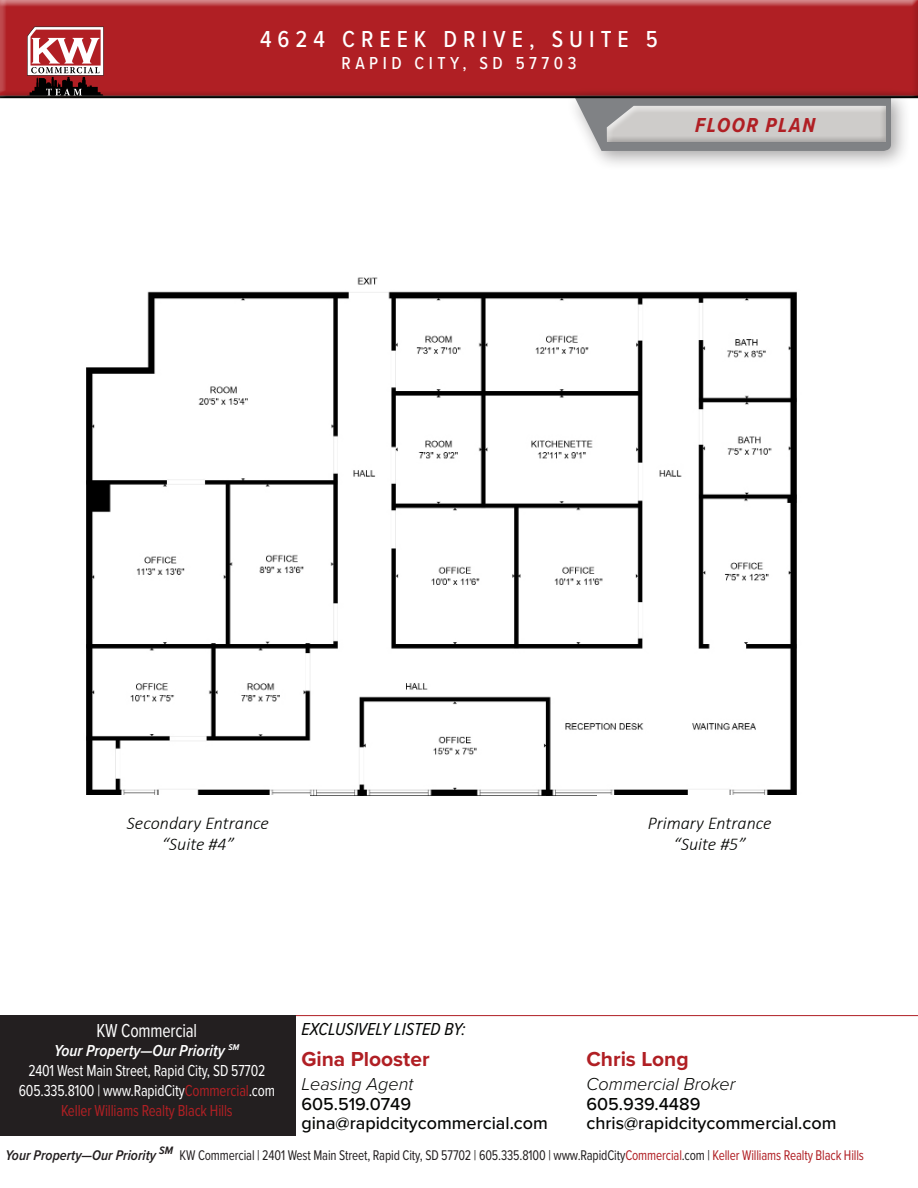
<style>
.page{position:relative;width:918px;height:1188px;background:#fff}
.page>*{position:absolute;margin:0;border:0;box-sizing:border-box;transform-origin:0 0}
.t1{font:500 24px "Proxima Nova Cond";letter-spacing:.25em;color:#fff}
.t2{font:700 21px "Proxima Nova";color:#b01f24}
.t3{font:italic 700 21px "Proxima Nova Cond";letter-spacing:.075em;color:#b01f24}
.t4{font:19.5px "Proxima Nova Cond";letter-spacing:-.01em;color:#fff;scale:.9 1}
.t5{font:500 18px "Proxima Nova";color:#040503}
.t6{font:italic 300 18px "Calibri";color:#040503}
.t7{font:italic 300 18px "Proxima Nova";color:#040503}
.t8{font:italic 18px "Proxima Nova Cond";color:#040503}
.t9{font:500 18px "Proxima Nova Cond";letter-spacing:.25em;color:#fff}
.t10{font:16.5px "Proxima Nova Cond";letter-spacing:-.01em;color:#fff;scale:.9 1}
.t11{font:16.5px "Proxima Nova Cond";letter-spacing:-.01em;color:#b01f24;scale:.9 1}
.t12{font:italic 600 16.5px "Proxima Nova Cond";color:#fff}
.t13{font:14.55px "Proxima Nova Cond";letter-spacing:-.01em;color:#231f20;scale:.9 1}
.s1{color:#b01f24}
.s2{font-weight:600;font-style:italic}
</style>
<div class="page">
<div style="left:0;top:0;width:918px;height:99px;background:#231f20;opacity:.75"></div>
<svg style="left:27px;top:27px;width:77px;height:68px"></svg>
<div style="left:566px;top:86px;width:345px;height:85px;background:#231f20;opacity:.4"></div>
<hr style="left:0;top:1015px;width:918px;height:1px;background:#b01f24">
<div style="left:0;top:1015px;width:295px;height:120px;background:#231f20"></div>
<svg style="left:575px;top:101px;width:316px;height:50px;background:#8f9093"></svg>
<div style="left:606px;top:105px;width:280px;height:35px;background:#fff;opacity:.75"></div>
<div style="left:606px;top:106px;width:280px;height:36px;background:#231f20;opacity:.75"></div>
<img style="left:86px;top:277px;width:711px;height:519px">
<div style="left:86px;top:795px;width:224px;height:70px;background:#fff"></div>
<div style="left:597px;top:795px;width:225px;height:70px;background:#fff"></div>
<div style="left:0;top:95px;width:918px;height:6px;background:#231f20;opacity:.75"></div>
<p class="t1" style="left:260px;top:21px;width:399px">4624 CREEK DRIVE, SUITE 5</p>
<p class="t9" style="left:342px;top:50px;width:236px">RAPID CITY, SD 57703</p>
<h2 class="t3" style="left:695px;top:110px;width:121px">FLOOR PLAN</h2>
<p class="t6" style="left:127px;top:812px;width:144px">Secondary Entrance</p>
<p class="t6" style="left:162px;top:833px;width:74px">“Suite #4”</p>
<p class="t6" style="left:648px;top:812px;width:126px">Primary Entrance</p>
<p class="t6" style="left:674px;top:833px;width:74px">“Suite #5”</p>
<p class="t8" style="left:301px;top:1016px;width:166px">EXCLUSIVELY LISTED BY:</p>
<p class="t2" style="left:301px;top:1044px;width:130px">Gina Plooster</p>
<p class="t7" style="left:301px;top:1071px;width:113px">Leasing Agent</p>
<p class="t5" style="left:301px;top:1090px;width:111px">605.519.0749</p>
<p class="t5" style="left:301px;top:1110px;width:248px">gina@rapidcitycommercial.com</p>
<p class="t4" style="left:97px;top:1016px;width:113px">KW Commercial</p>
<p class="t12" style="left:54px;top:1039px;width:187px">Your Property—Our Priority <sup>SM</sup></p>
<p class="t10" style="left:28px;top:1059px;width:265px">2401 West Main Street, Rapid City, SD 57702</p>
<p class="t10" style="left:19px;top:1078px;width:286px">605.335.8100 | www.RapidCity<span class="s1">Commercial</span>.com</p>
<p class="t11" style="left:61px;top:1098px;width:192px">Keller Williams Realty Black Hills</p>
<p class="t2" style="left:586px;top:1044px;width:104px">Chris Long</p>
<p class="t7" style="left:586px;top:1071px;width:151px">Commercial Broker</p>
<p class="t5" style="left:586px;top:1090px;width:115px">605.939.4489</p>
<p class="t5" style="left:586px;top:1110px;width:251px">chris@rapidcitycommercial.com</p>
<p class="t13" style="left:6px;top:1145px;width:955px"><span class="s2">Your Property—Our Priority</span> <sup>SM</sup> KW Commercial | 2401 West Main Street, Rapid City, SD 57702 | 605.335.8100 | www.RapidCity<span class="s1">Commercial</span>.com | <span class="s1">Keller Williams Realty Black Hills</span></p>
</div>
